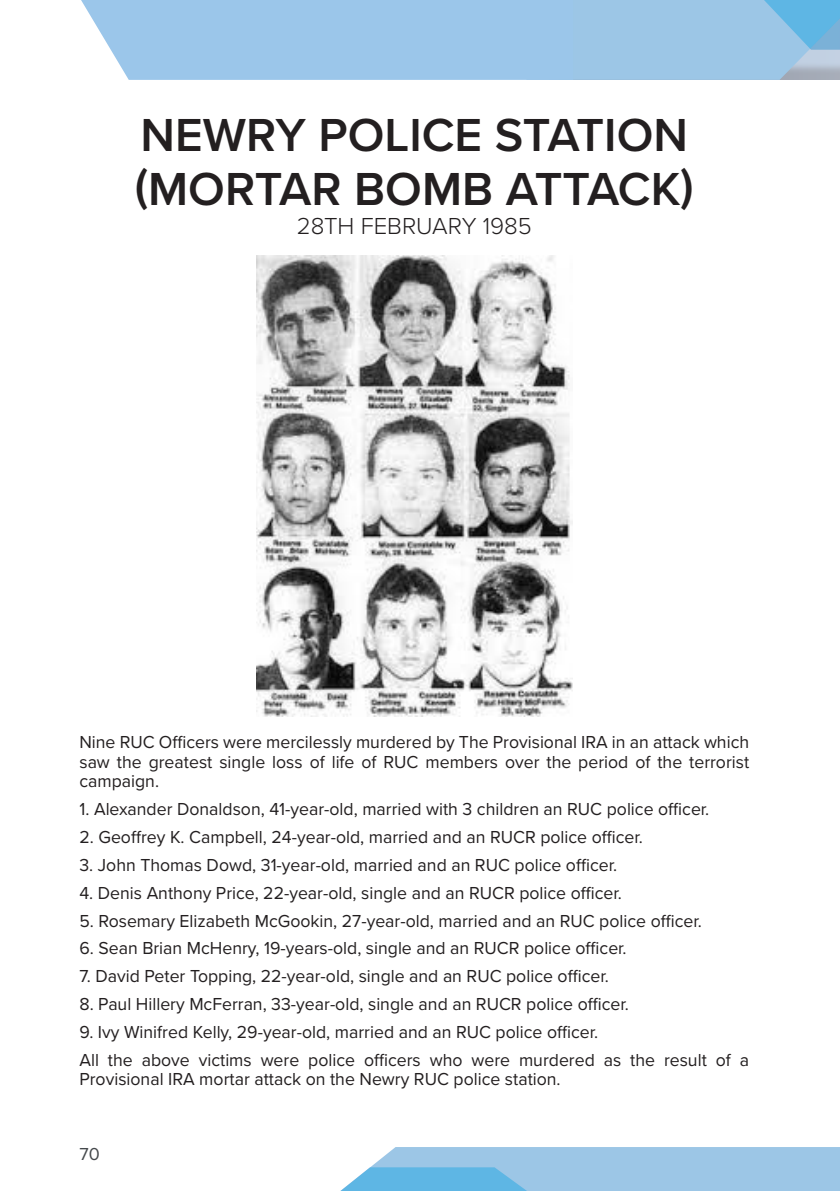
<style>
.page{position:relative;width:840px;height:1191px;background:#fff}
.page>*{position:absolute;margin:0;border:0;box-sizing:border-box;transform-origin:0 0}
.First_Name{font:600 48px/54px "Proxima Nova";color:#231f20}
.Surname{font:300 24px "Proxima Nova";color:#231f20}
.Main_Body{font:18px/19.8px "Proxima Nova";color:#231f20;text-align:justify}
.t1{font:18px "Proxima Nova";color:#45494c}
</style>
<div class="page">
<svg style="left:340px;top:1147px;width:499px;height:44px"></svg>
<div style="left:81px;top:0;width:445px;height:80px;background:#9bc6ea"></div>
<svg style="left:526px;top:0;width:313px;height:80px"></svg>
<img style="left:256px;top:255px;width:316px;height:461px">
<p class="First_Name" style="left:135px;top:107px;width:560px">NEWRY POLICE STATION (MORTAR BOMB ATTACK)</p>
<p class="Surname" style="left:296px;top:208px;width:236px">28TH FEBRUARY 1985</p>
<p class="Main_Body" style="left:79px;top:731px;width:671px">Nine RUC Officers were mercilessly murdered by The Provisional IRA in an attack which saw the greatest single loss of life of RUC members over the period of the terrorist campaign.</p>
<p class="Main_Body" style="left:79px;top:798px;width:631px">1. Alexander Donaldson, 41-year-old, married with 3 children an RUC police officer.</p>
<p class="Main_Body" style="left:79px;top:826px;width:564px">2. Geoffrey K. Campbell, 24-year-old, married and an RUCR police officer.</p>
<p class="Main_Body" style="left:79px;top:854px;width:539px">3. John Thomas Dowd, 31-year-old, married and an RUC police officer.</p>
<p class="Main_Body" style="left:79px;top:882px;width:543px">4. Denis Anthony Price, 22-year-old, single and an RUCR police officer.</p>
<p class="Main_Body" style="left:79px;top:909px;width:623px">5. Rosemary Elizabeth McGookin, 27-year-old, married and an RUC police officer.</p>
<p class="Main_Body" style="left:79px;top:937px;width:548px">6. Sean Brian McHenry, 19-years-old, single and an RUCR police officer.</p>
<p class="Main_Body" style="left:79px;top:965px;width:530px">7. David Peter Topping, 22-year-old, single and an RUC police officer.</p>
<p class="Main_Body" style="left:79px;top:993px;width:550px">8. Paul Hillery McFerran, 33-year-old, single and an RUCR police officer.</p>
<p class="Main_Body" style="left:79px;top:1021px;width:520px">9. Ivy Winifred Kelly, 29-year-old, married and an RUC police officer.</p>
<p class="Main_Body" style="left:79px;top:1049px;width:670px">All the above victims were police officers who were murdered as the result of a<br>Provisional IRA mortar attack on the Newry RUC police station.</p>
<p class="t1" style="left:79px;top:1140px;width:22px">70</p>
</div>
